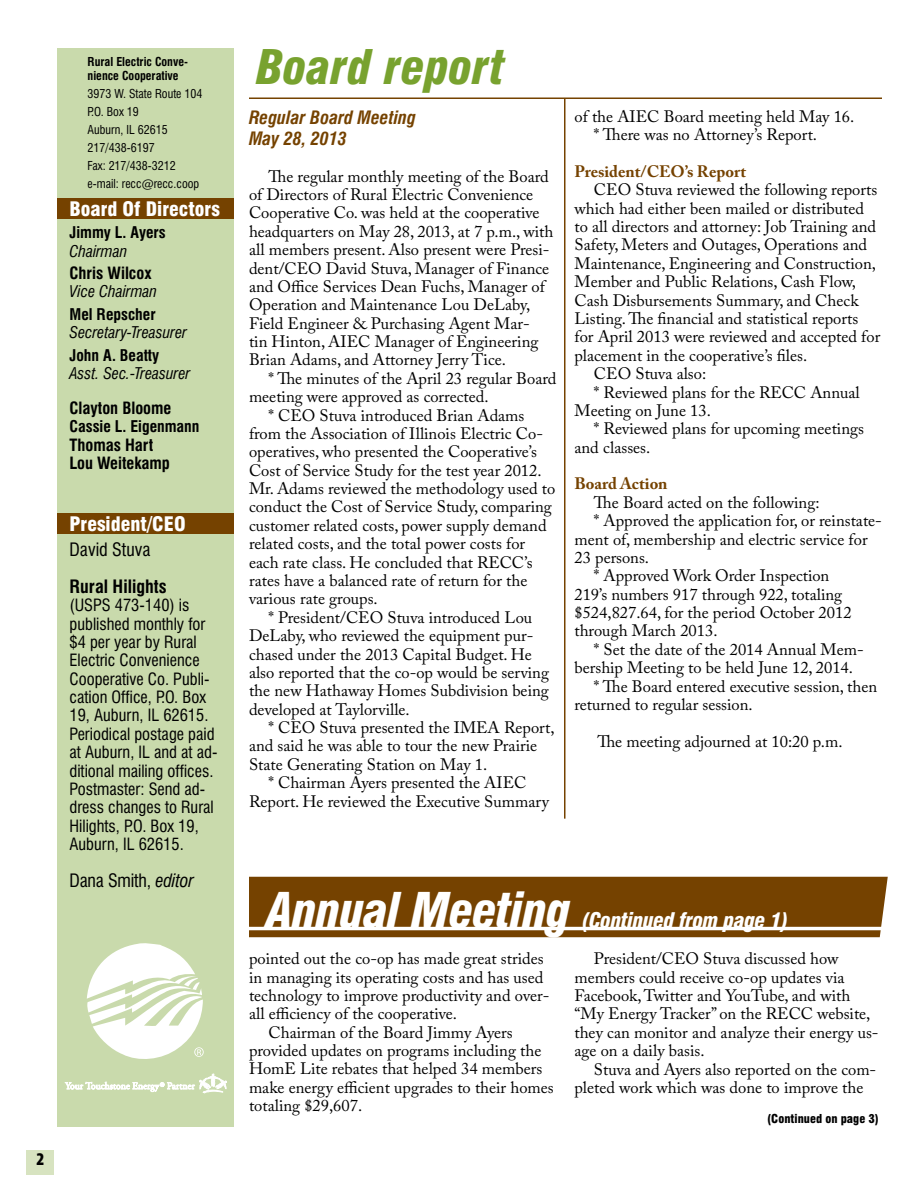
<style>
.page{position:relative;width:918px;height:1188px;background:#fff}
.page>*{position:absolute;margin:0;border:0;box-sizing:border-box;transform-origin:0 0}
.t1{font:italic 900 condensed 48px "Swiss 721 BT";letter-spacing:-.02em;color:#fff}
.t2{font:italic 900 condensed 46.5px "Swiss 721 BT";color:#78a22f}
.t3{font:italic 900 condensed 21px "Swiss 721 BT";letter-spacing:-.02em;color:#fff}
.t4{font:900 condensed 19.5px "Swiss 721 BT";color:#fff}
.t5{font:italic 700 condensed 18px/21px "Swiss 721 BT";color:#754200}
.t6{font:condensed 18px "Swiss 721 BT";color:#000}
.t7{font:700 condensed 18px "Swiss 721 BT";color:#000}
.t8{font:900 condensed 18px "Myriad Pro";color:#000}
.t9{font:16.5px/18.5px "Adobe Caslon Pro";color:#000}
.t10{font:condensed 16.5px/18.5px "Swiss 721 BT";color:#000}
.t11{font:700 condensed 16.5px/18.5px "Swiss 721 BT";color:#000}
.t12{font:700 16.5px "Adobe Caslon Pro";color:#754200}
.t13{font:italic condensed 15.75px "Swiss 721 BT";color:#000}
.t14{font:700 condensed 15.75px "Swiss 721 BT";color:#000}
.t15{font:condensed 12px/18px "Swiss 721 BT";color:#000}
.t16{font:700 condensed 12px/13.5px "Swiss 721 BT";color:#000}
.t17{font:900 condensed 12px "Swiss 721 BT";color:#000}
.s1{font-style:italic}
</style>
<div class="page">
<div style="left:27px;top:1150px;width:27px;height:24px;background:#d7e3c0"></div>
<div style="left:57px;top:48px;width:177px;height:1078px;background:#c9daac"></div>
<div style="left:57px;top:198px;width:177px;height:20px;background:#754200"></div>
<div style="left:57px;top:514px;width:177px;height:20px;background:#754200"></div>
<svg style="left:87px;top:943px;width:117px;height:116px"></svg>
<svg style="left:65px;top:1073px;width:162px;height:20px"></svg>
<hr style="left:249px;top:98px;width:633px;height:1px;background:#754200">
<hr style="left:564px;top:98px;width:2px;height:721px;background:#754200">
<svg style="left:249px;top:877px;width:639px;height:60px;background:#7c4c0e"></svg>
<p class="t16" style="left:88px;top:55px;width:102px">Rural Electric Conve&shy;nience Cooperative</p>
<p class="t15" style="left:88px;top:84px;width:116px">3973 W. State Route 104<br>P.O. Box 19<br>Auburn, IL 62615<br>217/438-6197<br>Fax: 217/438-3212 e-mail: recc@recc.coop</p>
<p class="t4" style="left:69px;top:197px;width:152px">Board Of Directors</p>
<p class="t14" style="left:69px;top:223px;width:98px">Jimmy L. Ayers</p>
<p class="t13" style="left:69px;top:241px;width:59px">Chairman</p>
<p class="t11" style="left:69px;top:264px;width:84px">Chris Wilcox</p>
<p class="t13" style="left:69px;top:282px;width:89px">Vice Chairman</p>
<p class="t14" style="left:69px;top:305px;width:88px">Mel Repscher</p>
<p class="t13" style="left:69px;top:323px;width:119px">Secretary-Treasurer</p>
<p class="t14" style="left:69px;top:346px;width:91px">John A. Beatty</p>
<p class="t13" style="left:69px;top:364px;width:122px">Asst. Sec.-Treasurer</p>
<p class="t11" style="left:69px;top:399px;width:103px">Clayton Bloome</p>
<p class="t14" style="left:69px;top:417px;width:132px">Cassie L. Eigenmann</p>
<p class="t11" style="left:69px;top:435px;width:102px">Thomas Hart<br>Lou Weitekamp</p>
<p class="t4" style="left:69px;top:512px;width:118px">President/CEO</p>
<p class="t6" style="left:69px;top:539px;width:83px">David Stuva</p>
<p class="t7" style="left:69px;top:576px;width:99px">Rural Hilights</p>
<p class="t10" style="left:69px;top:596px;width:149px">(USPS 473-140) is published monthly for $4 per year by Rural<br>Electric Convenience<br>Cooperative Co. Publi&shy;cation Office, P.O. Box<br>19, Auburn, IL 62615.<br>Periodical postage paid at Auburn, IL and at ad&shy;ditional mailing offices.<br>Postmaster: Send ad&shy;dress changes to Rural<br>Hilights, P.O. Box 19,<br>Auburn, IL 62615.</p>
<p class="t6" style="left:69px;top:870px;width:126px">Dana Smith, <span class="s1">editor</span></p>
<p class="t8" style="left:37px;top:1147px;width:9px">2</p>
<h2 class="t2" style="left:256px;top:39px;width:250px">Board report</h2>
<p class="t5" style="left:249px;top:107px;width:169px">Regular Board Meeting<br>May 28, 2013</p>
<p class="t9" style="left:249px;top:167px;width:306px;text-indent:20px">The regular monthly meeting of the Board of Directors of Rural Electric Convenience Cooperative Co. was held at the cooperative headquarters on May 28, 2013, at 7 p.m., with all members present. Also present were Presi&shy;dent/CEO David Stuva, Manager of Finance and Office Services Dean Fuchs, Manager of Operation and Maintenance Lou DeLaby, Field Engineer &amp; Purchasing Agent Mar-<br>tin Hinton, AIEC Manager of Engineering Brian Adams, and Attorney Jerry Tice.</p>
<p class="t9" style="left:269px;top:369px;width:290px">* The minutes of the April 23 regular Board</p>
<p class="t9" style="left:249px;top:387px;width:241px">meeting were approved as corrected.</p>
<p class="t9" style="left:269px;top:406px;width:257px">* CEO Stuva introduced Brian Adams</p>
<p class="t9" style="left:249px;top:424px;width:296px">from the Association of Illinois Electric Co-</p>
<p class="t9" style="left:249px;top:442px;width:289px">operatives, who presented the Cooperative’s</p>
<p class="t9" style="left:249px;top:461px;width:294px">Cost of Service Study for the test year 2012.</p>
<p class="t9" style="left:249px;top:479px;width:308px">Mr. Adams reviewed the methodology used to</p>
<p class="t9" style="left:249px;top:498px;width:304px">conduct the Cost of Service Study, comparing</p>
<p class="t9" style="left:249px;top:516px;width:299px">customer related costs, power supply demand</p>
<p class="t9" style="left:249px;top:534px;width:278px">related costs, and the total power costs for</p>
<p class="t9" style="left:249px;top:553px;width:285px">each rate class. He concluded that RECC’s</p>
<p class="t9" style="left:249px;top:571px;width:280px">rates have a balanced rate of return for the</p>
<p class="t9" style="left:249px;top:589px;width:130px">various rate groups.</p>
<p class="t9" style="left:269px;top:608px;width:265px">* President/CEO Stuva introduced Lou</p>
<p class="t9" style="left:249px;top:626px;width:286px">DeLaby, who reviewed the equipment pur-</p>
<p class="t9" style="left:249px;top:645px;width:284px">chased under the 2013 Capital Budget. He</p>
<p class="t9" style="left:249px;top:663px;width:302px">also reported that the co-op would be serving</p>
<p class="t9" style="left:249px;top:681px;width:301px">the new Hathaway Homes Subdivision being</p>
<p class="t9" style="left:249px;top:700px;width:162px">developed at Taylorville.</p>
<p class="t9" style="left:269px;top:718px;width:288px">* CEO Stuva presented the IMEA Report,</p>
<p class="t9" style="left:249px;top:737px;width:290px">and said he was able to tour the new Prairie</p>
<p class="t9" style="left:249px;top:755px;width:240px">State Generating Station on May 1.</p>
<p class="t9" style="left:269px;top:773px;width:260px">* Chairman Ayers presented the AIEC</p>
<p class="t9" style="left:249px;top:792px;width:301px">Report. He reviewed the Executive Summary</p>
<p class="t9" style="left:594px;top:107px;width:262px;text-indent:-20px">of the AIEC Board meeting held May 16. * There was no Attorney’s Report.</p>
<p class="t12" style="left:574px;top:162px;width:173px">President/CEO’s Report</p>
<p class="t9" style="left:594px;top:180px;width:285px">CEO Stuva reviewed the following reports</p>
<p class="t9" style="left:574px;top:199px;width:291px">which had either been mailed or distributed</p>
<p class="t9" style="left:574px;top:217px;width:303px">to all directors and attorney: Job Training and</p>
<p class="t9" style="left:574px;top:236px;width:294px">Safety, Meters and Outages, Operations and</p>
<p class="t9" style="left:574px;top:254px;width:303px">Maintenance, Engineering and Construction,</p>
<p class="t9" style="left:574px;top:272px;width:283px">Member and Public Relations, Cash Flow,</p>
<p class="t9" style="left:574px;top:291px;width:286px">Cash Disbursements Summary, and Check</p>
<p class="t9" style="left:574px;top:309px;width:285px">Listing. The financial and statistical reports</p>
<p class="t9" style="left:574px;top:327px;width:307px">for April 2013 were reviewed and accepted for</p>
<p class="t9" style="left:574px;top:346px;width:234px">placement in the cooperative’s files.</p>
<p class="t9" style="left:594px;top:364px;width:114px">CEO Stuva also:</p>
<p class="t9" style="left:594px;top:383px;width:267px">* Reviewed plans for the RECC Annual</p>
<p class="t9" style="left:574px;top:401px;width:138px">Meeting on June 13.</p>
<p class="t9" style="left:594px;top:419px;width:272px">* Reviewed plans for upcoming meetings</p>
<p class="t9" style="left:574px;top:438px;width:77px">and classes.</p>
<p class="t12" style="left:574px;top:474px;width:95px">Board Action</p>
<p class="t9" style="left:594px;top:493px;width:227px">The Board acted on the following:</p>
<p class="t9" style="left:594px;top:511px;width:289px">* Approved the application for, or reinstate-</p>
<p class="t9" style="left:574px;top:530px;width:295px">ment of, membership and electric service for</p>
<p class="t9" style="left:574px;top:548px;width:76px">23 persons.</p>
<p class="t9" style="left:594px;top:566px;width:237px">* Approved Work Order Inspection</p>
<p class="t9" style="left:574px;top:585px;width:269px">219’s numbers 917 through 922, totaling</p>
<p class="t9" style="left:574px;top:603px;width:279px">$524,827.64, for the period October 2012</p>
<p class="t9" style="left:574px;top:622px;width:145px">through March 2013.</p>
<p class="t9" style="left:594px;top:640px;width:271px">* Set the date of the 2014 Annual Mem-</p>
<p class="t9" style="left:574px;top:658px;width:280px">bership Meeting to be held June 12, 2014.</p>
<p class="t9" style="left:594px;top:677px;width:285px">* The Board entered executive session, then</p>
<p class="t9" style="left:574px;top:695px;width:180px">returned to regular session.</p>
<p class="t9" style="left:597px;top:732px;width:247px">The meeting adjourned at 10:20 p.m.</p>
<h1 class="t1" style="left:267px;top:882px;width:306px">Annual Meeting</h1>
<p class="t3" style="left:582px;top:908px;width:207px">(Continued from page 1)</p>
<p class="t9" style="left:249px;top:949px;width:296px">pointed out the co-op has made great strides</p>
<p class="t9" style="left:249px;top:968px;width:296px">in managing its operating costs and has used</p>
<p class="t9" style="left:249px;top:986px;width:302px">technology to improve productivity and over-</p>
<p class="t9" style="left:249px;top:1004px;width:209px">all efficiency of the cooperative.</p>
<p class="t9" style="left:269px;top:1023px;width:246px">Chairman of the Board Jimmy Ayers</p>
<p class="t9" style="left:249px;top:1041px;width:294px">provided updates on programs including the</p>
<p class="t9" style="left:249px;top:1060px;width:295px">HomE Lite rebates that helped 34 members</p>
<p class="t9" style="left:249px;top:1078px;width:306px">make energy efficient upgrades to their homes</p>
<p class="t9" style="left:249px;top:1096px;width:115px">totaling $29,607.</p>
<p class="t9" style="left:574px;top:949px;width:306px;text-indent:20px">President/CEO Stuva discussed how members could receive co-op updates via Facebook, Twitter and YouTube, and with “My Energy Tracker” on the RECC website, they can monitor and analyze their energy us&shy;age on a daily basis.</p>
<p class="t9" style="left:574px;top:1060px;width:303px;text-indent:20px">Stuva and Ayers also reported on the com&shy;pleted work which was done to improve the</p>
<p class="t17" style="left:767px;top:1112px;width:113px">(Continued on page 3)</p>
</div>
